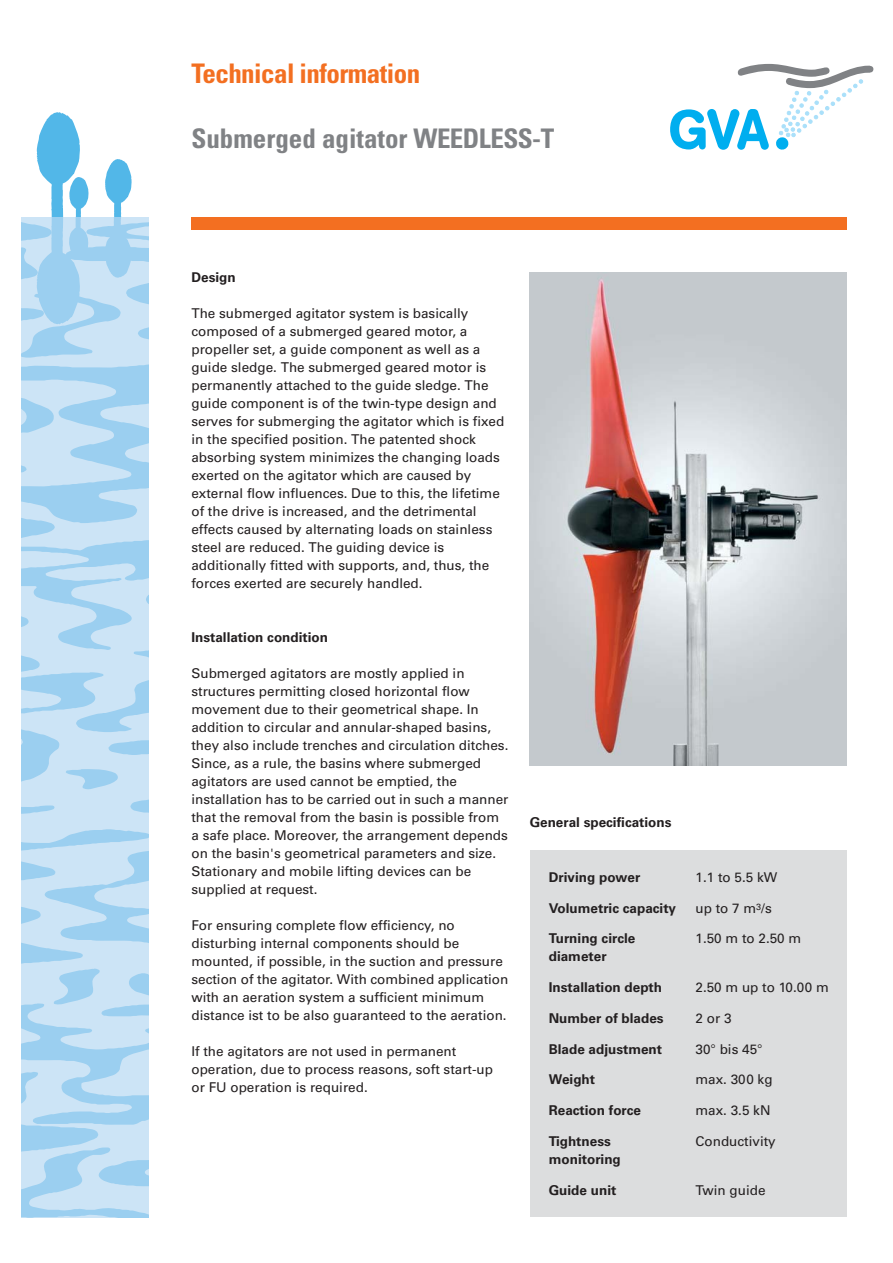
<style>
.page{position:relative;width:893px;height:1263px;background:#fff}
.page>*{position:absolute;margin:0;border:0;box-sizing:border-box;transform-origin:0 0}
.t1{font:700 condensed 27px "Univers";color:#808285}
.t2{font:700 condensed 27px "Univers";letter-spacing:-.02em;color:#f36f21}
.t3{font:13.5px/18px "Univers";color:#231f20}
.t4{font:700 13.5px "Univers";color:#231f20}
</style>
<div class="page">
<svg style="left:670px;top:64px;width:203px;height:86px"></svg>
<div style="left:191px;top:217px;width:655px;height:13px;background:#f36f21"></div>
<svg style="left:21px;top:217px;width:128px;height:1001px;background:#b9dcf3"></svg>
<svg style="left:37px;top:112px;width:51px;height:212px"></svg>
<svg style="left:105px;top:159px;width:27px;height:119px"></svg>
<img style="left:529px;top:272px;width:317px;height:493px">
<div style="left:529px;top:850px;width:317px;height:366px;background:#dcddde"></div>
<h1 class="t2" style="left:191px;top:64px;width:230px">Technical information</h1>
<h1 class="t1" style="left:191px;top:129px;width:364px">Submerged agitator WEEDLESS-T</h1>
<p class="t4" style="left:191px;top:273px;width:46px">Design</p>
<p class="t3" style="left:191px;top:306px;width:314px">The submerged agitator system is basically composed of a submerged geared motor, a propeller set, a guide component as well as a guide sledge. The submerged geared motor is permanently attached to the guide sledge. The guide component is of the twin-type design and serves for submerging the agitator which is fixed in the specified position. The patented shock absorbing system minimizes the changing loads exerted on the agitator which are caused by external flow influences. Due to this, the lifetime of the drive is increased, and the detrimental effects caused by alternating loads on stainless steel are reduced. The guiding device is additionally fitted with supports, and, thus, the forces exerted are securely handled.</p>
<p class="t4" style="left:191px;top:633px;width:138px">Installation condition</p>
<p class="t3" style="left:191px;top:666px;width:318px">Submerged agitators are mostly applied in structures permitting closed horizontal flow movement due to their geometrical shape. In addition to circular and annular-shaped basins, they also include trenches and circulation ditches.<br>Since, as a rule, the basins where submerged agitators are used cannot be emptied, the installation has to be carried out in such a manner that the removal from the basin is possible from a safe place. Moreover, the arrangement depends on the basin's geometrical parameters and size.<br>Stationary and mobile lifting devices can be supplied at request.</p>
<p class="t3" style="left:191px;top:918px;width:318px">For ensuring complete flow efficiency, no disturbing internal components should be mounted, if possible, in the suction and pressure section of the agitator. With combined application with an aeration system a sufficient minimum distance ist to be also guaranteed to the aeration.</p>
<p class="t3" style="left:191px;top:1044px;width:303px">If the agitators are not used in permanent operation, due to process reasons, soft start-up or FU operation is required.</p>
<p class="t4" style="left:529px;top:817px;width:143px">General specifications</p>
<p class="t4" style="left:549px;top:872px;width:93px">Driving power</p>
<p class="t3" style="left:695px;top:869px;width:83px">1.1 to 5.5 kW</p>
<p class="t4" style="left:549px;top:903px;width:129px">Volumetric capacity</p>
<p class="t3" style="left:695px;top:900px;width:78px">up to 7 m<sup>3</sup>/s</p>
<p class="t4" style="left:549px;top:934px;width:88px">Turning circle</p>
<p class="t3" style="left:695px;top:931px;width:107px">1.50 m to 2.50 m</p>
<p class="t4" style="left:549px;top:952px;width:59px">diameter</p>
<p class="t4" style="left:549px;top:982px;width:115px">Installation depth</p>
<p class="t3" style="left:695px;top:980px;width:135px">2.50 m up to 10.00 m</p>
<p class="t4" style="left:549px;top:1013px;width:116px">Number of blades</p>
<p class="t3" style="left:695px;top:1010px;width:38px">2 or 3</p>
<p class="t4" style="left:549px;top:1044px;width:115px">Blade adjustment</p>
<p class="t3" style="left:695px;top:1041px;width:63px">30 bis 45</p>
<p class="t4" style="left:549px;top:1075px;width:48px">Weight</p>
<p class="t3" style="left:695px;top:1072px;width:79px">max. 300 kg</p>
<p class="t4" style="left:549px;top:1105px;width:94px">Reaction force</p>
<p class="t3" style="left:695px;top:1103px;width:77px">max. 3.5 kN</p>
<p class="t4" style="left:549px;top:1136px;width:64px">Tightness</p>
<p class="t3" style="left:695px;top:1133px;width:82px">Conductivity</p>
<p class="t4" style="left:549px;top:1154px;width:73px">monitoring</p>
<p class="t4" style="left:549px;top:1185px;width:69px">Guide unit</p>
<p class="t3" style="left:695px;top:1182px;width:72px">Twin guide</p>
</div>
